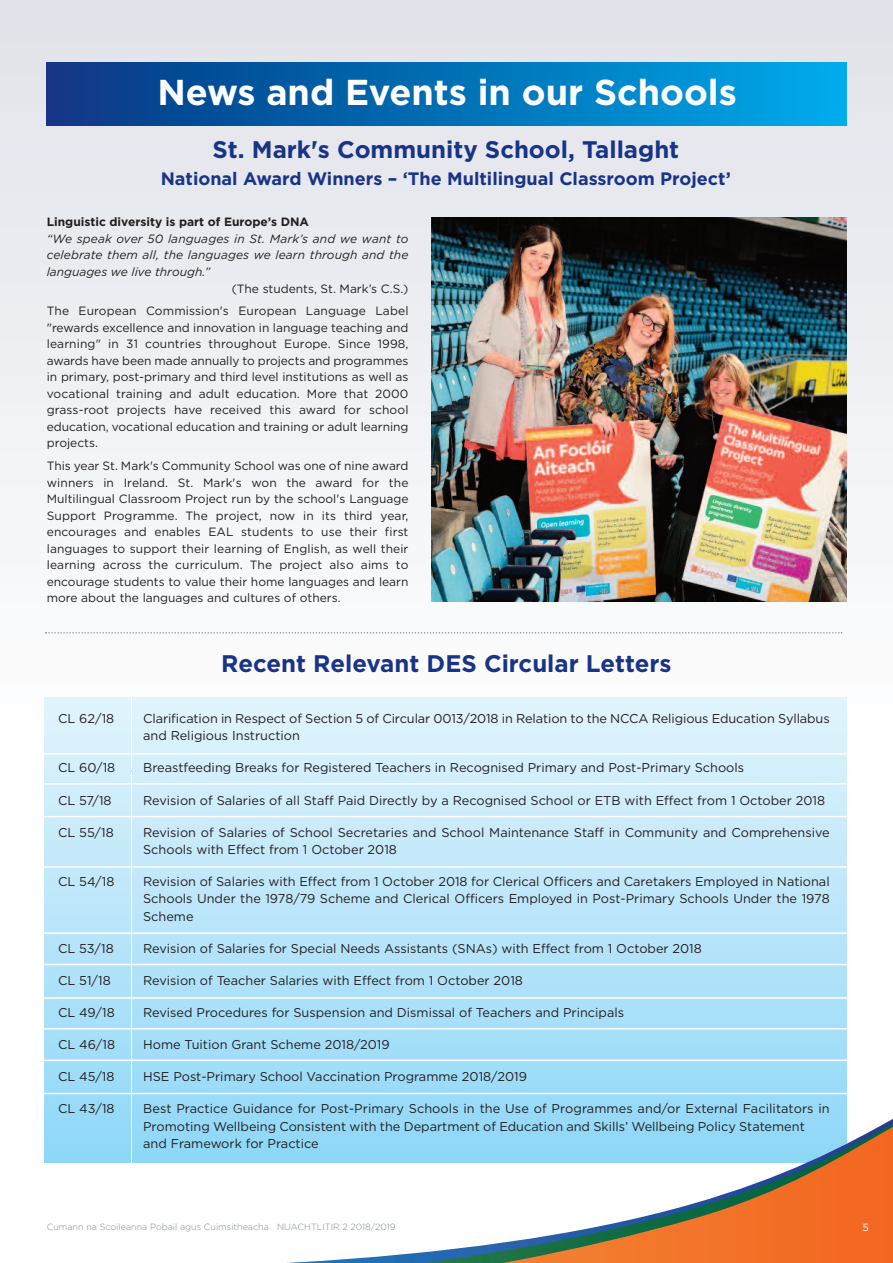
<style>
.page{position:relative;width:893px;height:1263px;background:#fff}
.page>*{position:absolute;margin:0;border:0;box-sizing:border-box;transform-origin:0 0}
.t1{font:700 36px "Gotham";color:#fff}
.t2{font:700 24px "Gotham";color:#193487}
.t3{font:700 18px "Gotham";color:#193487}
.t4{font:12.75px/17.2px "Gotham";color:#231f20}
.t5{font:12px/16.5px "Gotham";color:#231f20;text-align:justify}
.t6{font:italic 12px/16.5px "Gotham";letter-spacing:.005em;color:#231f20;text-align:justify}
.t7{font:700 12px "Gotham";color:#231f20}
.t8{font:10.5px "Gotham";color:#fff}
.t9{font:300 9px "Gotham";color:#7c879c}
</style>
<div class="page">
<div style="left:0;top:0;width:893px;height:727px;background:linear-gradient(to bottom,#dde1e8,#fefefe)"></div>
<div style="left:47px;top:62px;width:799px;height:64px;background:linear-gradient(to right,#083582,#00aae9)"></div>
<img style="left:432px;top:217px;width:414px;height:385px">
<div style="left:45px;top:698px;width:86px;height:464px;background:linear-gradient(to bottom,#e1f3fc,#8fd7f7)"></div>
<svg style="left:133px;top:698px;width:713px;height:416px"></svg>
<hr style="left:39px;top:687px;width:819px;height:2px;background:#fff">
<hr style="left:39px;top:753px;width:819px;height:2px;background:#fff">
<hr style="left:39px;top:783px;width:819px;height:1px;background:#fff">
<hr style="left:39px;top:816px;width:819px;height:1px;background:#fff">
<hr style="left:39px;top:866px;width:819px;height:2px;background:#fff">
<hr style="left:39px;top:964px;width:819px;height:1px;background:#fff">
<hr style="left:39px;top:932px;width:819px;height:2px;background:#fff">
<hr style="left:39px;top:997px;width:819px;height:2px;background:#fff">
<hr style="left:39px;top:1028px;width:819px;height:1px;background:#fff">
<hr style="left:39px;top:1059px;width:819px;height:2px;background:#fff">
<hr style="left:39px;top:1093px;width:819px;height:1px;background:#fff">
<div style="left:100px;top:1114px;width:747px;height:5px;background:#96daf8"></div>
<hr style="left:100px;top:1119px;width:793px;height:3px;background:#96daf8">
<svg style="left:100px;top:1122px;width:793px;height:141px"></svg>
<svg style="left:45px;top:632px;width:797px;height:2px"></svg>
<h1 class="t1" style="left:157px;top:71px;width:581px">News and Events in our Schools</h1>
<h2 class="t2" style="left:213px;top:136px;width:468px">St. Mark's Community School, Tallaght</h2>
<h3 class="t3" style="left:161px;top:168px;width:572px">National Award Winners – ‘The Multilingual Classroom Project’</h3>
<p class="t7" style="left:47px;top:215px;width:264px">Linguistic diversity is part of Europe’s DNA</p>
<p class="t6" style="left:47px;top:231px;width:363px">“We speak over 50 languages in St. Mark’s and we want to celebrate them all, the languages we learn through and the languages we live through.”</p>
<p class="t5" style="left:47px;top:277px;width:363px;line-height:23px;text-align:right">(The students, St. Mark’s C.S.)<br>The European Commission's European Language Label</p>
<p class="t5" style="left:47px;top:319px;width:363px">"rewards excellence and innovation in language teaching and learning" in 31 countries throughout Europe. Since 1998, awards have been made annually to projects and programmes in primary, post-primary and third level institutions as well as vocational training and adult education. More that 2000 grass-root projects have received this award for school education, vocational education and training or adult learning projects.</p>
<p class="t5" style="left:47px;top:458px;width:363px">This year St. Mark's Community School was one of nine award winners in Ireland. St. Mark's won the award for the Multilingual Classroom Project run by the school's Language Support Programme. The project, now in its third year, encourages and enables EAL students to use their first languages to support their learning of English, as well their learning across the curriculum. The project also aims to encourage students to value their home languages and learn more about the languages and cultures of others.</p>
<h2 class="t2" style="left:221px;top:649px;width:452px">Recent Relevant DES Circular Letters</h2>
<p class="t4" style="left:58px;top:710px;width:58px">CL 62/18</p>
<p class="t4" style="left:143px;top:710px;width:688px">Clarification in Respect of Section 5 of Circular 0013/2018 in Relation to the NCCA Religious Education Syllabus and Religious Instruction</p>
<p class="t4" style="left:58px;top:759px;width:59px">CL 60/18</p>
<p class="t4" style="left:143px;top:759px;width:602px">Breastfeeding Breaks for Registered Teachers in Recognised Primary and Post-Primary Schools</p>
<p class="t4" style="left:58px;top:791px;width:55px">CL 57/18</p>
<p class="t4" style="left:143px;top:791px;width:683px">Revision of Salaries of all Staff Paid Directly by a Recognised School or ETB with Effect from 1 October 2018</p>
<p class="t4" style="left:58px;top:824px;width:57px">CL 55/18</p>
<p class="t4" style="left:143px;top:824px;width:688px">Revision of Salaries of School Secretaries and School Maintenance Staff in Community and Comprehensive<br>Schools with Effect from 1 October 2018</p>
<p class="t4" style="left:58px;top:873px;width:58px">CL 54/18</p>
<p class="t4" style="left:143px;top:873px;width:688px;text-align:justify">Revision of Salaries with Effect from 1 October 2018 for Clerical Officers and Caretakers Employed in National Schools Under the 1978/79 Scheme and Clerical Officers Employed in Post-Primary Schools Under the 1978<br>Scheme</p>
<p class="t4" style="left:58px;top:940px;width:57px">CL 53/18</p>
<p class="t4" style="left:143px;top:940px;width:560px">Revision of Salaries for Special Needs Assistants (SNAs) with Effect from 1 October 2018</p>
<p class="t4" style="left:58px;top:972px;width:54px">CL 51/18</p>
<p class="t4" style="left:143px;top:972px;width:381px">Revision of Teacher Salaries with Effect from 1 October 2018</p>
<p class="t4" style="left:58px;top:1004px;width:58px">CL 49/18</p>
<p class="t4" style="left:143px;top:1004px;width:482px">Revised Procedures for Suspension and Dismissal of Teachers and Principals</p>
<p class="t4" style="left:58px;top:1036px;width:59px">CL 46/18</p>
<p class="t4" style="left:143px;top:1036px;width:248px">Home Tuition Grant Scheme 2018/2019</p>
<p class="t4" style="left:58px;top:1068px;width:58px">CL 45/18</p>
<p class="t4" style="left:143px;top:1068px;width:385px">HSE Post-Primary School Vaccination Programme 2018/2019</p>
<p class="t4" style="left:58px;top:1100px;width:58px">CL 43/18</p>
<p class="t4" style="left:143px;top:1100px;width:688px">Best Practice Guidance for Post-Primary Schools in the Use of Programmes and/or External Facilitators in<br>Promoting Wellbeing Consistent with the Department of Education and Skills’ Wellbeing Policy Statement and Framework for Practice</p>
<p class="t9" style="left:47px;top:1222px;width:350px">Cumann na Scoileanna Pobail agus Cuimsitheacha NUACHTLITIR 2 2018/2019</p>
<p class="t8" style="left:863px;top:1221px;width:8px">5</p>
</div>
